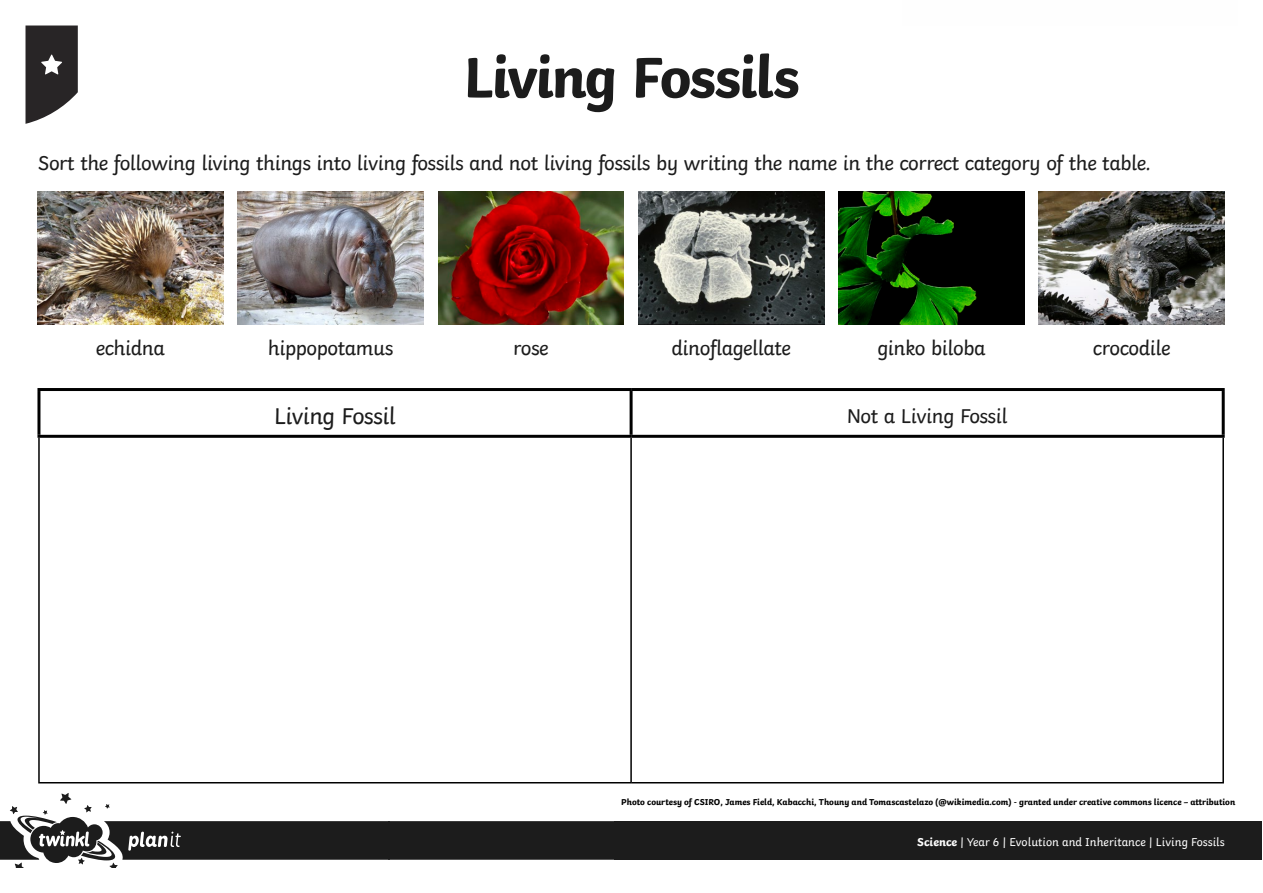
<style>
.page{position:relative;width:1263px;height:893px;background:#fff}
.page>*{position:absolute;margin:0;border:0;box-sizing:border-box;transform-origin:0 0}
.t1{font:700 60px "Twinkl";letter-spacing:-.04em;color:#1c1c1c}
.t2{font:24px "Twinkl";letter-spacing:-.025em;color:#1c1c1c}
.t3{font:21px "Twinkl";letter-spacing:-.025em;color:#1c1c1c}
.t4{font:13.5px "B Preplay";color:#000}
.Footer_Text{font:12px "Twinkl";color:#fff}
.Footer_Text-2{font:700 9px "Twinkl";color:#000}
.s1{font-weight:700}
</style>
<div class="page">
<svg style="left:0;top:793px;width:614px;height:74px"></svg>
<div style="left:614px;top:821px;width:648px;height:39px;background:#1c1c1c"></div>
<svg style="left:26px;top:26px;width:52px;height:98px"></svg>
<hr style="left:630px;top:438px;width:2px;height:344px;background:#000">
<hr style="left:38px;top:782px;width:593px;height:1px;background:#000">
<hr style="left:631px;top:782px;width:593px;height:1px;background:#000">
<hr style="left:38px;top:438px;width:2px;height:344px;background:#000">
<hr style="left:1222px;top:438px;width:2px;height:344px;background:#000">
<hr style="left:37px;top:388px;width:594px;height:3px;background:#000">
<hr style="left:37px;top:391px;width:3px;height:44px;background:#000">
<hr style="left:631px;top:388px;width:594px;height:3px;background:#000">
<hr style="left:630px;top:391px;width:3px;height:44px;background:#000">
<hr style="left:1222px;top:391px;width:3px;height:44px;background:#000">
<hr style="left:37px;top:435px;width:594px;height:3px;background:#000">
<hr style="left:631px;top:435px;width:594px;height:3px;background:#000">
<img style="left:37px;top:191px;width:186px;height:133px">
<img style="left:238px;top:191px;width:186px;height:133px">
<img style="left:438px;top:191px;width:186px;height:133px">
<img style="left:638px;top:191px;width:186px;height:133px">
<img style="left:838px;top:191px;width:186px;height:133px">
<img style="left:1039px;top:191px;width:186px;height:133px">
<p class="t1" style="left:463px;top:28px;width:338px">Living Fossils</p>
<p class="t3" style="left:38px;top:146px;width:1114px">Sort the following living things into living fossils and not living fossils by writing the name in the correct category of the table.</p>
<p class="t4" style="left:92px;top:155px;width:245px">Show the ones available in your school.</p>
<p class="t4" style="left:289px;top:155px;width:245px">Show the ones available in your school.</p>
<p class="t3" style="left:96px;top:332px;width:71px">echidna</p>
<p class="t3" style="left:268px;top:332px;width:127px">hippopotamus</p>
<p class="t3" style="left:513px;top:332px;width:37px">rose</p>
<p class="t3" style="left:671px;top:332px;width:121px">dinoflagellate</p>
<p class="t3" style="left:877px;top:332px;width:110px">ginko biloba</p>
<p class="t3" style="left:1093px;top:332px;width:79px">crocodile</p>
<p class="t2" style="left:274px;top:398px;width:123px">Living Fossil</p>
<p class="t3" style="left:847px;top:400px;width:162px">Not a Living Fossil</p>
<p class="Footer_Text-2" style="left:621px;top:794px;width:615px">Photo courtesy of CSIRO, James Field, Kabacchi, Thouny and Tomascastelazo (@wikimedia.com) - granted under creative commons licence – attribution</p>
<p class="Footer_Text" style="left:917px;top:832px;width:309px"><span class="s1">Science</span> | Year 6 | Evolution and Inheritance | Living Fossils</p>
</div>
